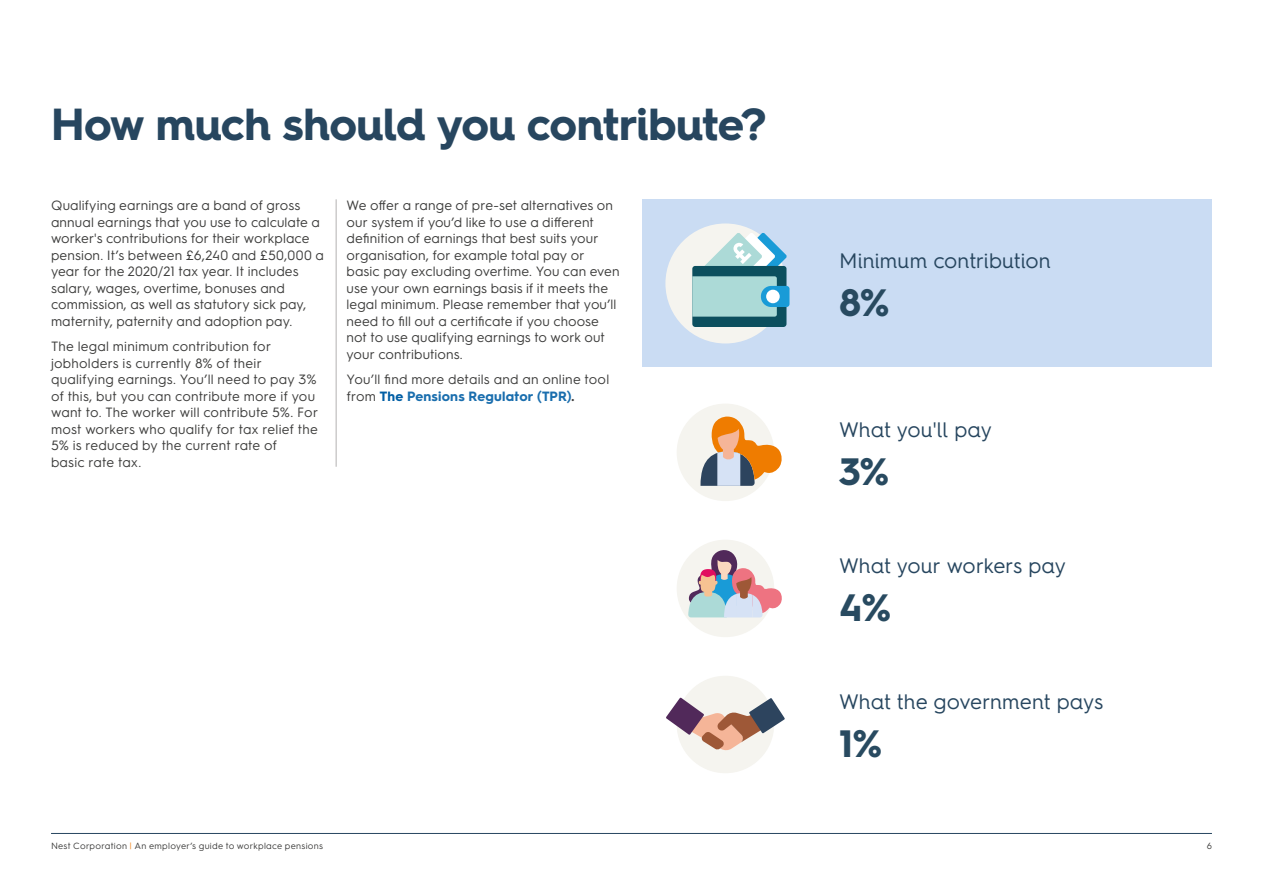
<style>
.page{position:relative;width:1263px;height:893px;background:#fff}
.page>*{position:absolute;margin:0;border:0;box-sizing:border-box;transform-origin:0 0}
.t1{font:700 45px "Hurme Geometric Sans 4";letter-spacing:-.01em;color:#27465f}
.t2{font:700 38.25px "Hurme Geometric Sans 4";color:#284a60}
.t3{font:21px "Hurme Geometric Sans 4";letter-spacing:-.005em;color:#27465f}
.t4{font:13.5px/16.5px "Hurme Geometric Sans 3";letter-spacing:.01em;color:#3c3c3b}
.t5{font:9px "Hurme Geometric Sans 3";letter-spacing:.03em;color:#3c3c3b}
.s1{font-weight:700;color:#005ea5}
.s2{font-weight:700;color:#1a6eae}
.s3{font-weight:700}
.s4{color:#f28a25}
</style>
<div class="page">
<hr style="left:336px;top:199px;width:1px;height:268px;background:#b3b2b2">
<hr style="left:51px;top:833px;width:1161px;height:1px;background:#27465f">
<div style="left:677px;top:404px;width:97px;height:97px;background:#f5f4ef;border-radius:50%"></div>
<svg style="left:700px;top:416px;width:82px;height:70px"></svg>
<div style="left:677px;top:540px;width:97px;height:97px;background:#f5f4ef;border-radius:50%"></div>
<svg style="left:688px;top:549px;width:94px;height:68px"></svg>
<div style="left:677px;top:676px;width:97px;height:97px;background:#f5f4ef;border-radius:50%"></div>
<svg style="left:666px;top:698px;width:119px;height:53px"></svg>
<div style="left:642px;top:199px;width:570px;height:168px;background:#cadcf3"></div>
<div style="left:665px;top:223px;width:120px;height:120px;background:#f5f4ef;border-radius:50%"></div>
<div style="left:692px;top:266px;width:94px;height:61px;background:#0c4f5e;border-radius:3px"></div>
<svg style="left:692px;top:233px;width:97px;height:84px"></svg>
<div style="left:766px;top:290px;width:14px;height:13px;background:#fff;border-radius:50%"></div>
<h1 class="t1" style="left:51px;top:93px;width:717px">How much should you contribute?</h1>
<p class="t4" style="left:51px;top:196px;width:274px">Qualifying earnings are a band of gross annual earnings that you use to calculate a worker's contributions for their workplace pension. It’s between £6,240 and £50,000 a year for the 2020/21 tax year. It includes salary, wages, overtime, bonuses and commission, as well as statutory sick pay, maternity, paternity and adoption pay.</p>
<p class="t4" style="left:51px;top:337px;width:269px">The legal minimum contribution for jobholders is currently 8% of their qualifying earnings. You’ll need to pay 3% of this, but you can contribute more if you want to. The worker will contribute 5%. For most workers who qualify for tax relief the 5% is reduced by the current rate of<br>basic rate tax.</p>
<p class="t4" style="left:347px;top:196px;width:274px">We offer a range of pre-set alternatives on our system if you’d like to use a different definition of earnings that best suits your organisation, for example total pay or basic pay excluding overtime. You can even use your own earnings basis if it meets the legal minimum. Please remember that you’ll need to fill out a certificate if you choose not to use qualifying earnings to work out your contributions.</p>
<p class="t4" style="left:347px;top:370px;width:264px">You’ll find more details and an online tool from <span class="s1">The</span> <span class="s2">Pensions Regulator (TPR)</span><span class="s3">.</span></p>
<h3 class="t3" style="left:839px;top:245px;width:213px">Minimum contribution</h3>
<h2 class="t2" style="left:839px;top:275px;width:52px">8%</h2>
<h3 class="t3" style="left:839px;top:415px;width:154px">What you'll pay</h3>
<h2 class="t2" style="left:839px;top:445px;width:51px">3%</h2>
<h3 class="t3" style="left:839px;top:551px;width:228px">What your workers pay</h3>
<h2 class="t2" style="left:839px;top:581px;width:53px">4%</h2>
<h3 class="t3" style="left:839px;top:687px;width:266px">What the government pays</h3>
<h2 class="t2" style="left:839px;top:717px;width:44px">1%</h2>
<p class="t5" style="left:51px;top:840px;width:274px">Nest Corporation <span class="s4">|</span> An employer’s guide to workplace pensions</p>
<p class="t5" style="left:1207px;top:840px;width:7px">6</p>
</div>
